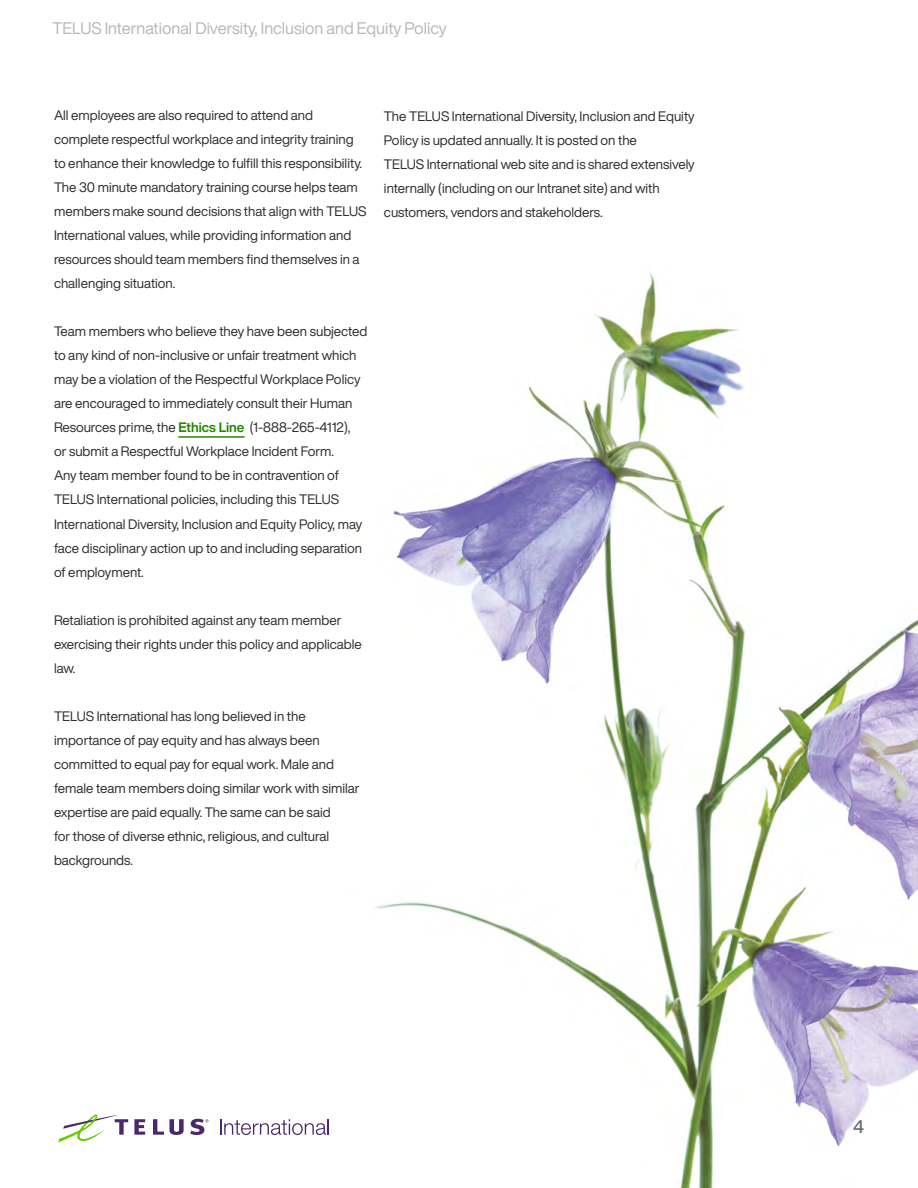
<style>
.page{position:relative;width:918px;height:1188px;background:#fff}
.page>*{position:absolute;margin:0;border:0;box-sizing:border-box;transform-origin:0 0}
.t1{font:500 18px "Helvetica Now Display";color:#676e73}
.t2{font:16.5px "Helvetica Now Display";color:#b2b9bf}
.t3{font:13.5px/24px "Helvetica Now Display";color:#2c2e30}
.s1{font-weight:700;color:#248700}
</style>
<div class="page">
<img style="left:375px;top:273px;width:543px;height:915px">
<svg style="left:134px;top:1119px;width:11px;height:16px"></svg>
<svg style="left:153px;top:1119px;width:31px;height:16px"></svg>
<svg style="left:58px;top:1114px;width:70px;height:28px"></svg>
<svg style="left:190px;top:1119px;width:19px;height:16px"></svg>
<svg style="left:220px;top:1119px;width:109px;height:16px"></svg>
<hr style="left:178px;top:436px;width:67px;height:2px;background:#248700">
<p class="t2" style="left:52px;top:17px;width:396px">TELUS International Diversity, Inclusion and Equity Policy</p>
<p class="t3" style="left:54px;top:104px;width:314px">All employees are also required to attend and complete respectful workplace and integrity training to enhance their knowledge to fulfill this responsibility.<br>The 30 minute mandatory training course helps team members make sound decisions that align with TELUS International values, while providing information and resources should team members find themselves in a challenging situation.</p>
<p class="t3" style="left:54px;top:320px;width:315px">Team members who believe they have been subjected to any kind of non-inclusive or unfair treatment which may be a violation of the Respectful Workplace Policy are encouraged to immediately consult their Human Resources prime, the <span class="s1">Ethics Line</span> (1-888-265-4112),<br>or submit a Respectful Workplace Incident Form.<br>Any team member found to be in contravention of TELUS International policies, including this TELUS International Diversity, Inclusion and Equity Policy, may face disciplinary action up to and including separation of employment.</p>
<p class="t3" style="left:54px;top:608px;width:309px">Retaliation is prohibited against any team member exercising their rights under this policy and applicable law.</p>
<p class="t3" style="left:54px;top:704px;width:307px">TELUS International has long believed in the importance of pay equity and has always been committed to equal pay for equal work. Male and female team members doing similar work with similar expertise are paid equally. The same can be said<br>for those of diverse ethnic, religious, and cultural backgrounds.</p>
<p class="t3" style="left:384px;top:104px;width:312px">The TELUS International Diversity, Inclusion and Equity Policy is updated annually. It is posted on the<br>TELUS International web site and is shared extensively internally (including on our Intranet site) and with customers, vendors and stakeholders.</p>
<h1 class="t1" style="left:853px;top:1115px;width:12px">4</h1>
</div>
